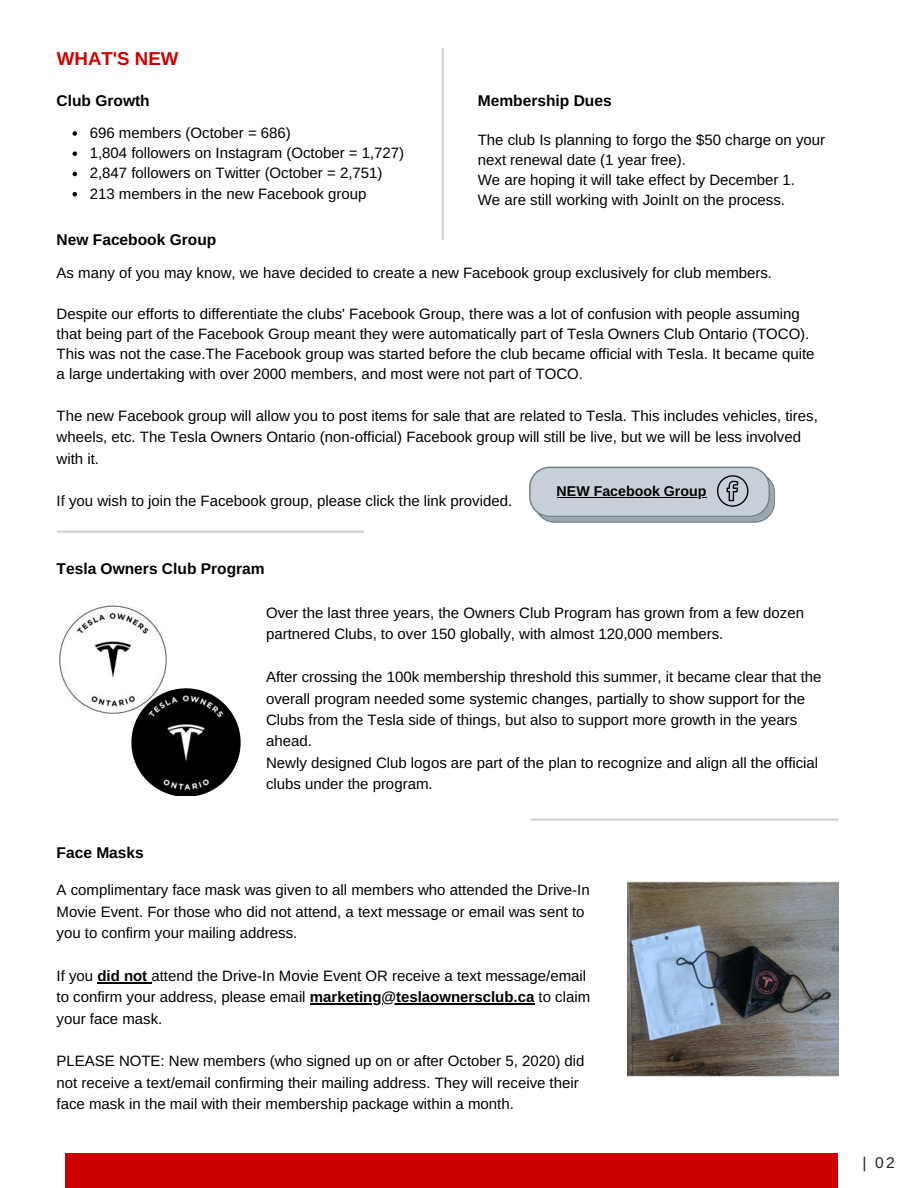
<style>
.page{position:relative;width:918px;height:1188px;background:#fff}
.page>*{position:absolute;margin:0;border:0;box-sizing:border-box;transform-origin:0 0}
.t1{font:700 18.75px "Arimo";color:#c00}
.t2{font:700 15.6px "Arimo";color:#000}
.t3{font:15.6px "Arimo";color:#222}
.t4{font:15px/21.3px "Arimo";color:#000}
.t5{font:700 14.25px "Arimo";color:#000}
.s1{font-weight:700}
</style>
<div class="page">
<div style="left:65px;top:1154px;width:773px;height:34px;background:#c00"></div>
<svg style="left:442px;top:48px;width:2px;height:192px"></svg>
<svg style="left:529px;top:467px;width:246px;height:56px;background:#bcc5cd"></svg>
<hr style="left:557px;top:497px;width:150px;height:1px;background:#000">
<img style="left:59px;top:605px;width:108px;height:108px">
<img style="left:130px;top:687px;width:111px;height:109px">
<img style="left:627px;top:882px;width:212px;height:194px">
<svg style="left:73px;top:131px;width:4px;height:5px"></svg>
<svg style="left:73px;top:151px;width:4px;height:5px"></svg>
<svg style="left:73px;top:172px;width:4px;height:4px"></svg>
<svg style="left:73px;top:192px;width:4px;height:4px"></svg>
<hr style="left:97px;top:982px;width:55px;height:1px;background:#000">
<hr style="left:310px;top:1003px;width:225px;height:2px;background:#000">
<svg style="left:57px;top:531px;width:307px;height:2px"></svg>
<svg style="left:531px;top:819px;width:307px;height:2px"></svg>
<p class="t1" style="left:57px;top:48px;width:123px">WHAT'S NEW</p>
<p class="t2" style="left:57px;top:92px;width:95px">Club Growth</p>
<p class="t4" style="left:90px;top:123px;width:316px;line-height:20.2px">696 members (October = 686)<br>1,804 followers on Instagram (October = 1,727)<br>2,847 followers on Twitter (October = 2,751)<br>213 members in the new Facebook group</p>
<p class="t2" style="left:57px;top:231px;width:161px">New Facebook Group</p>
<p class="t2" style="left:478px;top:92px;width:135px">Membership Dues</p>
<p class="t4" style="left:478px;top:129px;width:349px;line-height:20.2px">The club Is planning to forgo the $50 charge on your next renewal date (1 year free).<br>We are hoping it will take effect by December 1.<br>We are still working with JoinIt on the process.</p>
<p class="t4" style="left:57px;top:262px;width:717px">As many of you may know, we have decided to create a new Facebook group exclusively for club members.</p>
<p class="t4" style="left:57px;top:303px;width:759px;line-height:20.2px">Despite our efforts to differentiate the clubs' Facebook Group, there was a lot of confusion with people assuming that being part of the Facebook Group meant they were automatically part of Tesla Owners Club Ontario (TOCO).<br>This was not the case.The Facebook group was started before the club became official with Tesla. It became quite a large undertaking with over 2000 members, and most were not part of TOCO.</p>
<p class="t4" style="left:57px;top:405px;width:763px">The new Facebook group will allow you to post items for sale that are related to Tesla. This includes vehicles, tires, wheels, etc. The Tesla Owners Ontario (non-official) Facebook group will still be live, but we will be less involved with it.</p>
<p class="t4" style="left:57px;top:491px;width:457px">If you wish to join the Facebook group, please click the link provided.</p>
<p class="t5" style="left:557px;top:483px;width:151px">NEW Facebook Group</p>
<p class="t2" style="left:57px;top:560px;width:210px">Tesla Owners Club Program</p>
<p class="t4" style="left:266px;top:602px;width:540px">Over the last three years, the Owners Club Program has grown from a few dozen partnered Clubs, to over 150 globally, with almost 120,000 members.</p>
<p class="t4" style="left:266px;top:666px;width:557px">After crossing the 100k membership threshold this summer, it became clear that the overall program needed some systemic changes, partially to show support for the Clubs from the Tesla side of things, but also to support more growth in the years ahead.<br>Newly designed Club logos are part of the plan to recognize and align all the official clubs under the program.</p>
<p class="t2" style="left:57px;top:844px;width:89px">Face Masks</p>
<p class="t4" style="left:57px;top:880px;width:535px">A complimentary face mask was given to all members who attended the Drive-In<br>Movie Event. For those who did not attend, a text message or email was sent to you to confirm your mailing address.</p>
<p class="t4" style="left:57px;top:965px;width:535px">If you <span class="s1">did not</span> attend the Drive-In Movie Event OR receive a text message/email to confirm your address, please email <span class="s1">marketing@teslaownersclub.ca</span> to claim your face mask.</p>
<p class="t4" style="left:57px;top:1051px;width:530px">PLEASE NOTE: New members (who signed up on or after October 5, 2020) did not receive a text/email confirming their mailing address. They will receive their face mask in the mail with their membership package within a month.</p>
<p class="t3" style="left:863px;top:1154px;width:34px">| 02</p>
</div>
